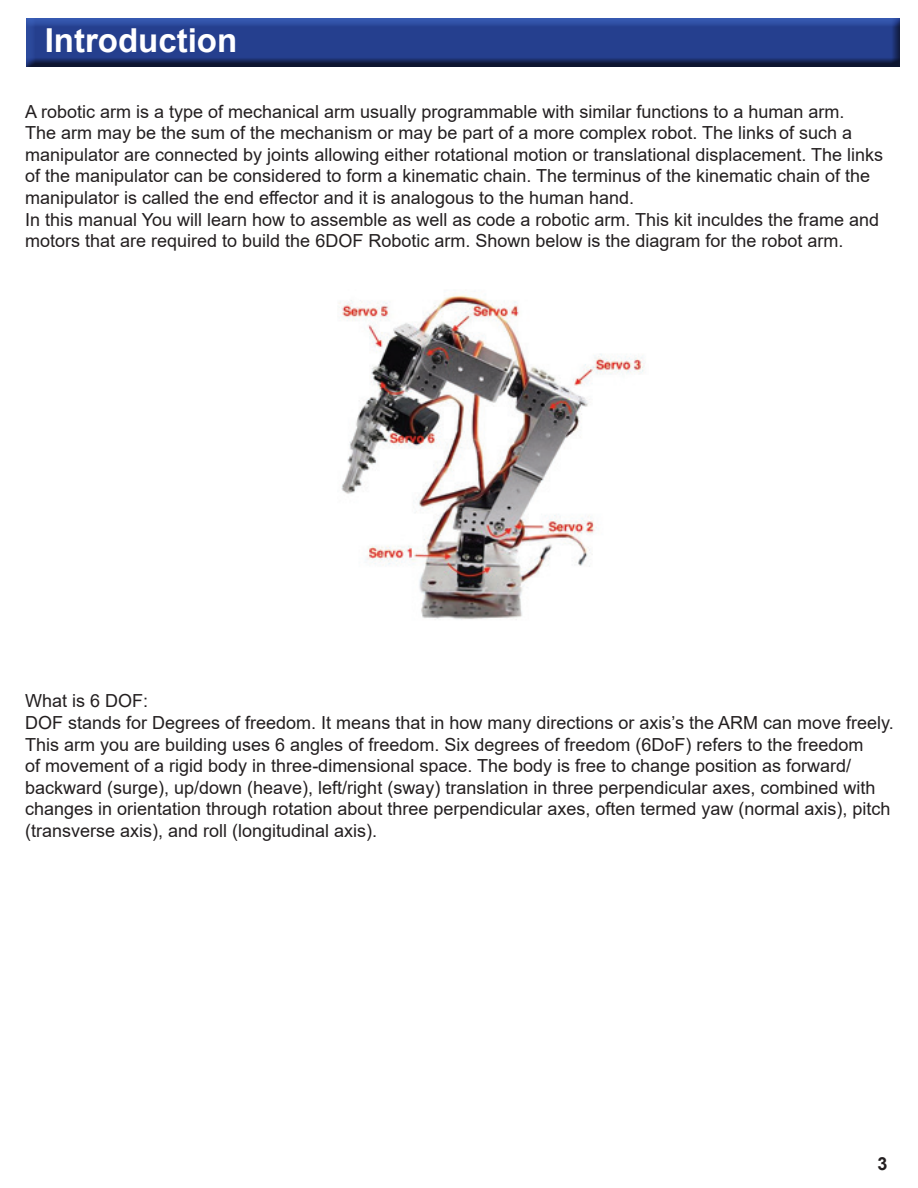
<style>
.page{position:relative;width:918px;height:1188px;background:#fff}
.page>*{position:absolute;margin:0;border:0;box-sizing:border-box;transform-origin:0 0}
.t1{font:700 33px "Arial";color:#fff}
.t2{font:18px/21.6px "Arial";color:#231f20}
.t3{font:700 18px "Arial";color:#231f20}
</style>
<div class="page">
<div style="left:26px;top:18px;width:876px;height:50px;background:#231f20;opacity:.75"></div>
<img style="left:339px;top:295px;width:306px;height:325px">
<h1 class="t1" style="left:45px;top:17px;width:194px">Introduction</h1>
<p class="t2" style="left:25px;top:100px;width:860px">A robotic arm is a type of mechanical arm usually programmable with similar functions to a human arm.<br>The arm may be the sum of the mechanism or may be part of a more complex robot. The links of such a manipulator are connected by joints allowing either rotational motion or translational displacement. The links of the manipulator can be considered to form a kinematic chain. The terminus of the kinematic chain of the manipulator is called the end effector and it is analogous to the human hand.<br>In this manual You will learn how to assemble as well as code a robotic arm. This kit inculdes the frame and motors that are required to build the 6DOF Robotic arm. Shown below is the diagram for the robot arm.</p>
<p class="t2" style="left:25px;top:690px;width:870px">What is 6 DOF:<br>DOF stands for Degrees of freedom. It means that in how many directions or axis’s the ARM can move freely.<br>This arm you are building uses 6 angles of freedom. Six degrees of freedom (6DoF) refers to the freedom<br>of movement of a rigid body in three-dimensional space. The body is free to change position as forward/ backward (surge), up/down (heave), left/right (sway) translation in three perpendicular axes, combined with changes in orientation through rotation about three perpendicular axes, often termed yaw (normal axis), pitch (transverse axis), and roll (longitudinal axis).</p>
<p class="t3" style="left:878px;top:1151px;width:12px">3</p>
</div>
